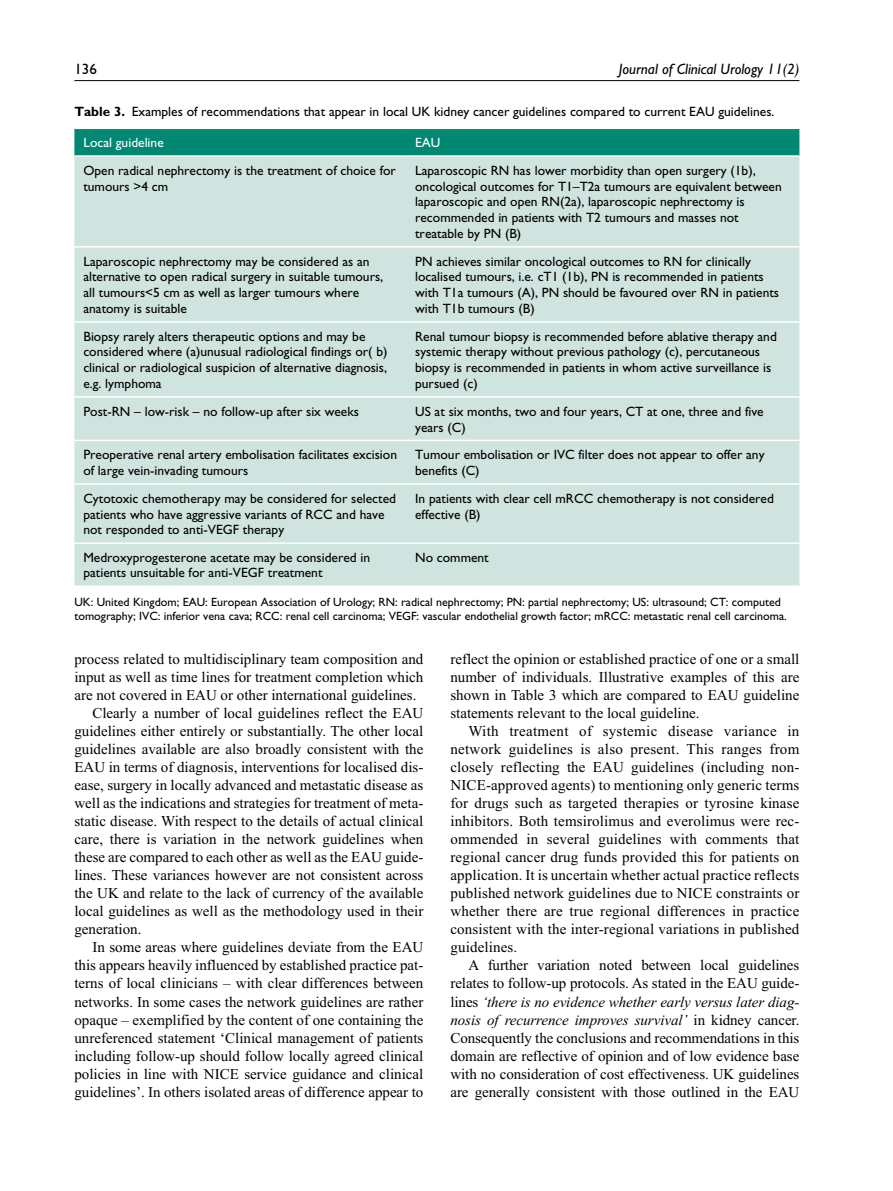
<style>
.page{position:relative;width:893px;height:1191px;background:#fff}
.page>*{position:absolute;margin:0;border:0;box-sizing:border-box;transform-origin:0 0}
.t1{font:15px/18px "Times New Roman";color:#000;text-align:justify}
.t2{font:italic 15px "Gill Sans Std";color:#000}
.t3{font:15px "Gill Sans Std";color:#000}
.t4{font:13.5px/15.8px "Gill Sans Std";color:#000}
.t5{font:13.5px "Gill Sans Std";color:#fff}
.t6{font:12px/14.2px "Gill Sans Std";color:#000}
.s1{font-weight:700}
.s2{font-style:italic}
</style>
<div class="page">
<hr style="left:74px;top:80px;width:725px;height:1px;background:#000">
<div style="left:74px;top:129px;width:725px;height:26px;background:#008873"></div>
<div style="left:74px;top:157px;width:725px;height:428px;background:#cfe3df"></div>
<hr style="left:74px;top:246px;width:332px;height:2px;background:#fff">
<hr style="left:406px;top:246px;width:393px;height:2px;background:#fff">
<hr style="left:74px;top:321px;width:332px;height:2px;background:#fff">
<hr style="left:406px;top:321px;width:393px;height:2px;background:#fff">
<hr style="left:74px;top:396px;width:332px;height:2px;background:#fff">
<hr style="left:406px;top:396px;width:393px;height:2px;background:#fff">
<hr style="left:74px;top:440px;width:332px;height:1px;background:#fff">
<hr style="left:406px;top:440px;width:393px;height:1px;background:#fff">
<hr style="left:74px;top:483px;width:332px;height:2px;background:#fff">
<hr style="left:406px;top:483px;width:393px;height:2px;background:#fff">
<hr style="left:74px;top:542px;width:332px;height:2px;background:#fff">
<hr style="left:406px;top:542px;width:393px;height:2px;background:#fff">
<p class="t3" style="left:74px;top:60px;width:24px">136</p>
<p class="t2" style="left:619px;top:60px;width:182px">Journal of Clinical Urology 11(2)</p>
<p class="t4" style="left:74px;top:103px;width:702px"><span class="s1">Table 3.</span> Examples of recommendations that appear in local UK kidney cancer guidelines compared to current EAU guidelines.</p>
<p class="t5" style="left:83px;top:135px;width:82px">Local guideline</p>
<p class="t5" style="left:415px;top:135px;width:27px">EAU</p>
<p class="t4" style="left:83px;top:162px;width:314px">Open radical nephrectomy is the treatment of choice for tumours &gt;4 cm</p>
<p class="t4" style="left:415px;top:162px;width:368px">Laparoscopic RN has lower morbidity than open surgery (1b), oncological outcomes for T1–T2a tumours are equivalent between laparoscopic and open RN(2a), laparoscopic nephrectomy is recommended in patients with T2 tumours and masses not treatable by PN (B)</p>
<p class="t4" style="left:83px;top:253px;width:301px">Laparoscopic nephrectomy may be considered as an alternative to open radical surgery in suitable tumours, all tumours&lt;5 cm as well as larger tumours where anatomy is suitable</p>
<p class="t4" style="left:415px;top:253px;width:365px">PN achieves similar oncological outcomes to RN for clinically localised tumours, i.e. cT1 (1b), PN is recommended in patients with T1a tumours (A), PN should be favoured over RN in patients with T1b tumours (B)</p>
<p class="t4" style="left:83px;top:328px;width:306px">Biopsy rarely alters therapeutic options and may be considered where (a)unusual radiological findings or( b) clinical or radiological suspicion of alternative diagnosis, e.g. lymphoma</p>
<p class="t4" style="left:415px;top:328px;width:363px">Renal tumour biopsy is recommended before ablative therapy and systemic therapy without previous pathology (c), percutaneous biopsy is recommended in patients in whom active surveillance is pursued (c)</p>
<p class="t4" style="left:83px;top:403px;width:277px">Post-RN – low-risk – no follow-up after six weeks</p>
<p class="t4" style="left:415px;top:403px;width:350px">US at six months, two and four years, CT at one, three and five years (C)</p>
<p class="t4" style="left:83px;top:447px;width:315px">Preoperative renal artery embolisation facilitates excision of large vein-invading tumours</p>
<p class="t4" style="left:415px;top:447px;width:351px">Tumour embolisation or IVC filter does not appear to offer any benefits (C)</p>
<p class="t4" style="left:83px;top:490px;width:314px">Cytotoxic chemotherapy may be considered for selected patients who have aggressive variants of RCC and have not responded to anti-VEGF therapy</p>
<p class="t4" style="left:415px;top:490px;width:360px">In patients with clear cell mRCC chemotherapy is not considered effective (B)</p>
<p class="t4" style="left:83px;top:549px;width:288px">Medroxyprogesterone acetate may be considered in patients unsuitable for anti-VEGF treatment</p>
<p class="t4" style="left:415px;top:549px;width:75px">No comment</p>
<p class="t6" style="left:74px;top:594px;width:714px">UK: United Kingdom; EAU: European Association of Urology; RN: radical nephrectomy; PN: partial nephrectomy; US: ultrasound; CT: computed tomography; IVC: inferior vena cava; RCC: renal cell carcinoma; VEGF: vascular endothelial growth factor; mRCC: metastatic renal cell carcinoma.</p>
<p class="t1" style="left:74px;top:650px;width:351px">process related to multidisciplinary team composition and</p>
<p class="t1" style="left:74px;top:668px;width:350px">input as well as time lines for treatment completion which</p>
<p class="t1" style="left:74px;top:686px;width:344px">are not covered in EAU or other international guidelines.</p>
<p class="t1" style="left:92px;top:704px;width:332px">Clearly a number of local guidelines reflect the EAU</p>
<p class="t1" style="left:74px;top:722px;width:350px">guidelines either entirely or substantially. The other local</p>
<p class="t1" style="left:74px;top:740px;width:351px">guidelines available are also broadly consistent with the</p>
<p class="t1" style="left:74px;top:758px;width:350px">EAU in terms of diagnosis, interventions for localised dis-</p>
<p class="t1" style="left:74px;top:776px;width:350px">ease, surgery in locally advanced and metastatic disease as</p>
<p class="t1" style="left:74px;top:794px;width:351px">well as the indications and strategies for treatment of meta-</p>
<p class="t1" style="left:74px;top:812px;width:350px">static disease. With respect to the details of actual clinical</p>
<p class="t1" style="left:74px;top:830px;width:350px">care, there is variation in the network guidelines when</p>
<p class="t1" style="left:74px;top:848px;width:350px">these are compared to each other as well as the EAU guide-</p>
<p class="t1" style="left:74px;top:866px;width:351px">lines. These variances however are not consistent across</p>
<p class="t1" style="left:74px;top:884px;width:350px">the UK and relate to the lack of currency of the available</p>
<p class="t1" style="left:74px;top:902px;width:351px">local guidelines as well as the methodology used in their</p>
<p class="t1" style="left:74px;top:920px;width:69px">generation.</p>
<p class="t1" style="left:92px;top:938px;width:332px">In some areas where guidelines deviate from the EAU</p>
<p class="t1" style="left:74px;top:956px;width:350px">this appears heavily influenced by established practice pat-</p>
<p class="t1" style="left:74px;top:974px;width:351px">terns of local clinicians – with clear differences between</p>
<p class="t1" style="left:74px;top:992px;width:350px">networks. In some cases the network guidelines are rather</p>
<p class="t1" style="left:74px;top:1010px;width:350px">opaque – exemplified by the content of one containing the</p>
<p class="t1" style="left:74px;top:1028px;width:350px">unreferenced statement ‘Clinical management of patients</p>
<p class="t1" style="left:74px;top:1046px;width:350px">including follow-up should follow locally agreed clinical</p>
<p class="t1" style="left:74px;top:1064px;width:350px">policies in line with NICE service guidance and clinical</p>
<p class="t1" style="left:74px;top:1082px;width:350px">guidelines’. In others isolated areas of difference appear to</p>
<p class="t1" style="left:450px;top:650px;width:350px">reflect the opinion or established practice of one or a small number of individuals. Illustrative examples of this are shown in Table 3 which are compared to EAU guideline statements relevant to the local guideline.</p>
<p class="t1" style="left:450px;top:722px;width:351px;text-indent:18px">With treatment of systemic disease variance in network guidelines is also present. This ranges from closely reflecting the EAU guidelines (including non-NICE-approved agents) to mentioning only generic terms for drugs such as targeted therapies or tyrosine kinase inhibitors. Both temsirolimus and everolimus were rec&shy;ommended in several guidelines with comments that regional cancer drug funds provided this for patients on application. It is uncertain whether actual practice reflects published network guidelines due to NICE constraints or whether there are true regional differences in practice consistent with the inter-regional variations in published guidelines.</p>
<p class="t1" style="left:450px;top:956px;width:350px;text-indent:18px">A further variation noted between local guidelines relates to follow-up protocols. As stated in the EAU guide&shy;lines <span class="s2">‘there is no evidence whether early versus later diag&shy;nosis of recurrence improves survival’</span> in kidney cancer.<br>Consequently the conclusions and recommendations in this domain are reflective of opinion and of low evidence base with no consideration of cost effectiveness. UK guidelines are generally consistent with those outlined in the EAU</p>
</div>
